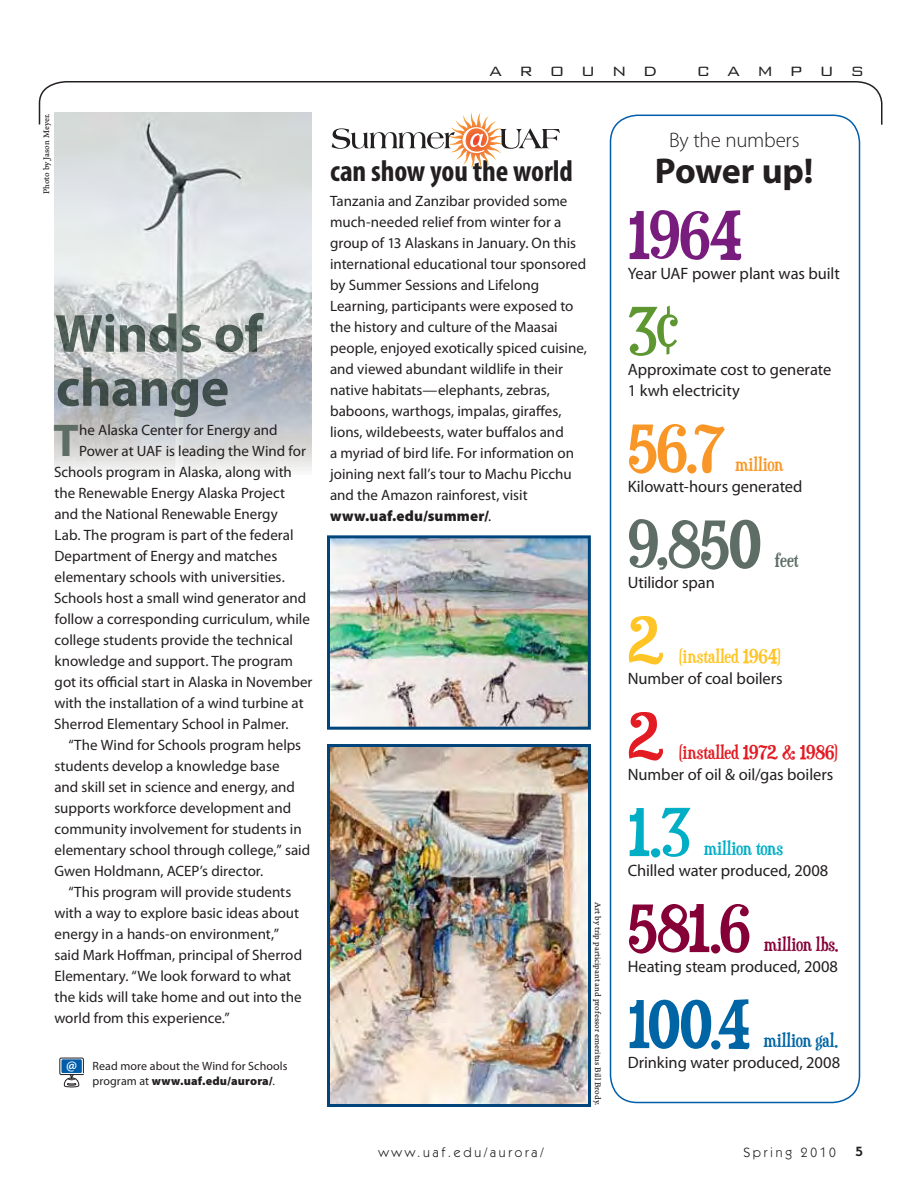
<style>
.page{position:relative;width:918px;height:1188px;background:#fff}
.page>*{position:absolute;margin:0;border:0;box-sizing:border-box;transform-origin:0 0}
.t1{font:60px "Duality";color:#5e6e66}
.t2{font:60px "Duality";color:#860038}
.t3{font:60px "Duality";color:#0065a4}
.t4{font:60px "Duality";color:#781d7d}
.t5{font:60px "Duality";color:#f89728}
.t6{font:60px "Duality";color:#00aec5}
.t7{font:60px "Duality";color:#5e9732}
.t8{font:60px "Duality";color:#ffc425}
.t9{font:60px "Duality";color:#e31b23}
.t10{font:700 54px/54px "Myriad Pro";letter-spacing:-.01em;color:#5e6e66}
.t11{font:700 46.2px "Myriad Pro";color:#5e6e66}
.t12{font:700 36px "Myriad Pro";letter-spacing:-.01em;color:#231f20}
.t13{font:700 condensed 30px "Myriad Pro";letter-spacing:-.005em;color:#231f20}
.t14{font:300 21px "Myriad Pro";letter-spacing:-.015em;color:#231f20}
.t15{font:18px "Duality";letter-spacing:-.005em;color:#e31b23}
.t16{font:18px "Duality";color:#ffc425}
.t17{font:300 18px "Bank Gothic";letter-spacing:.915em;color:#231f20}
.t18{font:18px "Duality";color:#00aec5}
.t19{font:18px "Duality";letter-spacing:.005em;color:#860038}
.t20{font:18px "Duality";color:#0065a4}
.t21{font:18px "Duality";letter-spacing:.005em;color:#f89728}
.t22{font:18px "Duality";color:#5e6e66}
.t23{font:16.5px/21px "Myriad Pro";letter-spacing:-.005em;color:#231f20}
.t24{font:15px/21px "Myriad Pro";color:#231f20}
.t25{font:13.5px "ITC Kabel Std";letter-spacing:.2em;color:#231f20}
.t26{font:600 13.5px "ITC Kabel Std";color:#231f20}
.t27{font:12px/15px "Myriad Pro";letter-spacing:.01em;color:#231f20}
.t28{font:9px "Arno Pro Caption";color:#231f20}
.s1{font-weight:600;font-size:14.55px;color:#fff}
.s2{font-weight:900}
</style>
<div class="page">
<img style="left:54px;top:168px;width:258px;height:303px">
<svg style="left:59px;top:1057px;width:25px;height:31px"></svg>
<div style="left:610px;top:115px;width:250px;height:988px;border:2px solid #005daa;border-radius:27px"></div>
<img style="left:327px;top:744px;width:264px;height:363px">
<img style="left:327px;top:535px;width:264px;height:195px">
<svg style="left:38px;top:81px;width:845px;height:87px"></svg>
<p class="t28" style="left:41px;top:194px;width:82px;rotate:-90deg">Photo by Jason Meyer.</p>
<h2 class="t10" style="left:55px;top:305px;width:209px">Winds of change</h2>
<h3 class="t11" style="left:53px;top:410px;width:27px">T</h3>
<p class="t24" style="left:79px;top:419px;width:200px">he Alaska Center for Energy and</p>
<p class="t24" style="left:79px;top:440px;width:229px">Power at UAF is leading the Wind for</p>
<p class="t24" style="left:54px;top:461px;width:239px">Schools program in Alaska, along with</p>
<p class="t24" style="left:55px;top:482px;width:232px">the Renewable Energy Alaska Project</p>
<p class="t24" style="left:54px;top:503px;width:225px">and the National Renewable Energy</p>
<p class="t24" style="left:55px;top:524px;width:241px">Lab. The program is part of the federal</p>
<p class="t24" style="left:55px;top:545px;width:224px">Department of Energy and matches</p>
<p class="t24" style="left:55px;top:566px;width:232px">elementary schools with universities.</p>
<p class="t24" style="left:54px;top:587px;width:254px">Schools host a small wind generator and</p>
<p class="t24" style="left:55px;top:608px;width:257px">follow a corresponding curriculum, while</p>
<p class="t24" style="left:55px;top:629px;width:240px">college students provide the technical</p>
<p class="t24" style="left:55px;top:650px;width:240px">knowledge and support. The program</p>
<p class="t24" style="left:55px;top:671px;width:259px">got its official start in Alaska in November</p>
<p class="t24" style="left:54px;top:692px;width:251px">with the installation of a wind turbine at</p>
<p class="t24" style="left:54px;top:713px;width:236px">Sherrod Elementary School in Palmer.</p>
<p class="t24" style="left:68px;top:734px;width:234px">“The Wind for Schools program helps</p>
<p class="t24" style="left:54px;top:755px;width:227px">students develop a knowledge base</p>
<p class="t24" style="left:54px;top:776px;width:242px">and skill set in science and energy, and</p>
<p class="t24" style="left:54px;top:797px;width:238px">supports workforce development and</p>
<p class="t24" style="left:55px;top:818px;width:249px">community involvement for students in</p>
<p class="t24" style="left:55px;top:839px;width:257px">elementary school through college,” said</p>
<p class="t24" style="left:54px;top:860px;width:210px">Gwen Holdmann, ACEP’s director.</p>
<p class="t24" style="left:68px;top:881px;width:224px">“This program will provide students</p>
<p class="t24" style="left:54px;top:902px;width:246px">with a way to explore basic ideas about</p>
<p class="t24" style="left:55px;top:923px;width:226px">energy in a hands-on environment,”</p>
<p class="t24" style="left:54px;top:944px;width:249px">said Mark Hoffman, principal of Sherrod</p>
<p class="t24" style="left:55px;top:965px;width:238px">Elementary. “We look forward to what</p>
<p class="t24" style="left:55px;top:986px;width:249px">the kids will take home and out into the</p>
<p class="t24" style="left:54px;top:1007px;width:177px">world from this experience.”</p>
<p class="t27" style="left:92px;top:1058px;width:197px;text-indent:-26px"><span class="s1">@</span> Read more about the Wind for Schools program at <span class="s2">www.uaf.edu/aurora/</span>.</p>
<p class="t17" style="left:489px;top:57px;width:170px">AROUND</p>
<p class="t17" style="left:697px;top:57px;width:169px">CAMPUS</p>
<h3 class="t13" style="left:330px;top:152px;width:244px">can show you the world</h3>
<p class="t24" style="left:330px;top:190px;width:258px">Tanzania and Zanzibar provided some much-needed relief from winter for a group of 13 Alaskans in January. On this international educational tour sponsored by Summer Sessions and Lifelong Learning, participants were exposed to the history and culture of the Maasai people, enjoyed exotically spiced cuisine, and viewed abundant wildlife in their native habitats—elephants, zebras, baboons, warthogs, impalas, giraffes, lions, wildebeests, water buffalos and<br>a myriad of bird life. For information on joining next fall’s tour to Machu Picchu and the Amazon rainforest, visit <span class="s2">www.uaf.edu/summer/</span>.</p>
<p class="t28" style="left:603px;top:902px;width:205px;rotate:90deg">Art by trip participant and professor emeritus Bill Brody.</p>
<h3 class="t14" style="left:669px;top:127px;width:132px">By the numbers</h3>
<h3 class="t12" style="left:655px;top:147px;width:160px">Power up!</h3>
<h1 class="t4" style="left:628px;top:198px;width:116px">1964</h1>
<p class="t23" style="left:628px;top:262px;width:214px">Year UAF power plant was built</p>
<h1 class="t7" style="left:628px;top:294px;width:53px">3¢</h1>
<p class="t23" style="left:628px;top:358px;width:205px">Approximate cost to generate<br>1 kwh electricity</p>
<h1 class="t5" style="left:628px;top:411px;width:99px">56.7</h1>
<p class="t21" style="left:735px;top:453px;width:50px">million</p>
<p class="t23" style="left:628px;top:475px;width:176px">Kilowatt-hours generated</p>
<h1 class="t1" style="left:628px;top:507px;width:135px">9,850</h1>
<p class="t22" style="left:775px;top:549px;width:25px">feet</p>
<p class="t23" style="left:628px;top:571px;width:89px">Utilidor span</p>
<h1 class="t8" style="left:628px;top:603px;width:38px">2</h1>
<p class="t16" style="left:677px;top:645px;width:107px">(installed 1964)</p>
<p class="t23" style="left:628px;top:667px;width:157px">Number of coal boilers</p>
<h1 class="t9" style="left:628px;top:699px;width:38px">2</h1>
<p class="t15" style="left:677px;top:741px;width:164px">(installed 1972 &amp; 1986)</p>
<p class="t23" style="left:628px;top:763px;width:207px">Number of oil &amp; oil/gas boilers</p>
<h1 class="t6" style="left:628px;top:795px;width:64px">1.3</h1>
<p class="t18" style="left:704px;top:837px;width:81px">million tons</p>
<p class="t23" style="left:628px;top:859px;width:202px">Chilled water produced, 2008</p>
<h1 class="t2" style="left:628px;top:891px;width:124px">581.6</h1>
<p class="t19" style="left:764px;top:933px;width:76px">million lbs.</p>
<p class="t23" style="left:628px;top:955px;width:212px">Heating steam produced, 2008</p>
<h1 class="t3" style="left:628px;top:987px;width:124px">100.4</h1>
<p class="t20" style="left:763px;top:1029px;width:76px">million gal.</p>
<p class="t23" style="left:628px;top:1051px;width:214px">Drinking water produced, 2008</p>
<p class="t25" style="left:378px;top:1144px;width:167px">www.uaf.edu/aurora/</p>
<p class="t25" style="left:743px;top:1144px;width:94px">Spring 2010</p>
<p class="t26" style="left:855px;top:1143px;width:9px">5</p>
</div>
